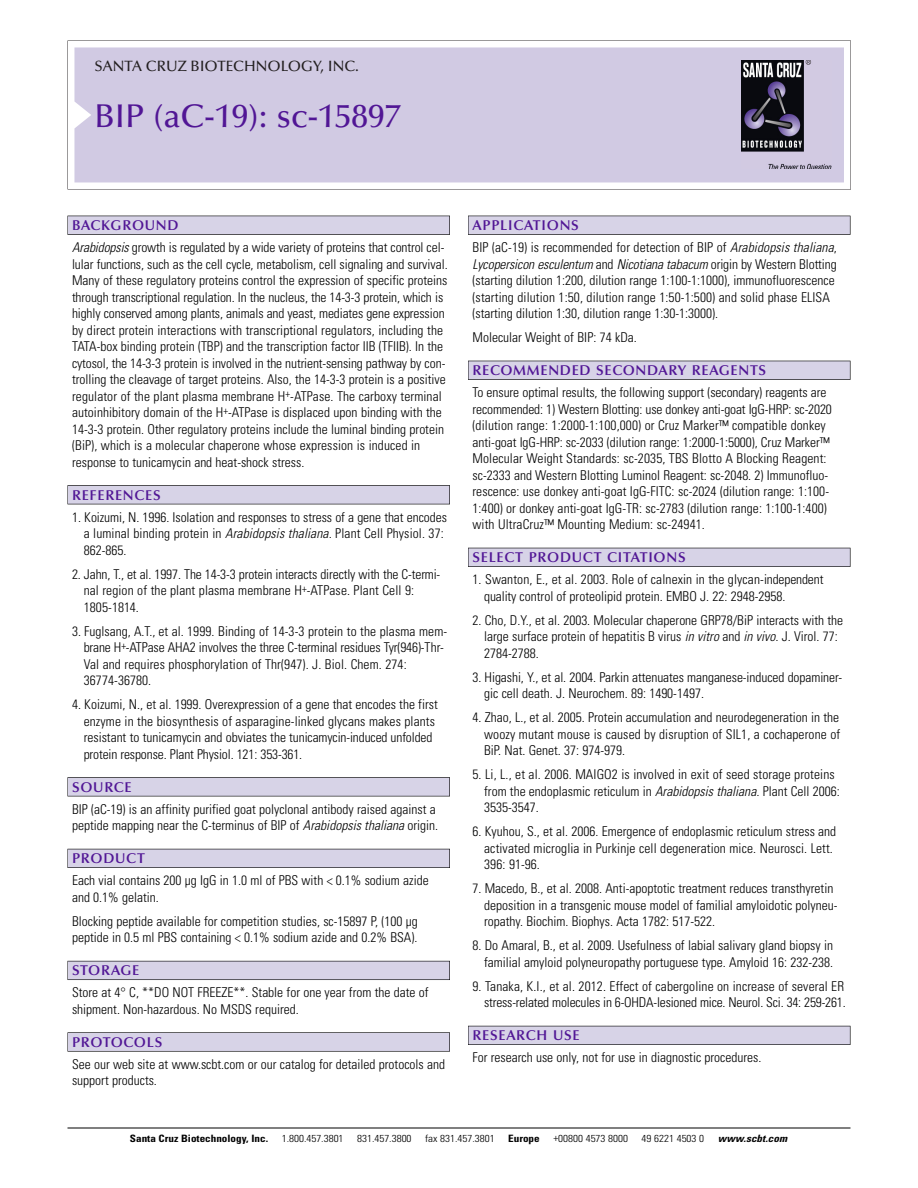
<style>
.page{position:relative;width:918px;height:1188px;background:#fff}
.page>*{position:absolute;margin:0;border:0;box-sizing:border-box;transform-origin:0 0}
.t1{font:500 33px "Optima";color:#511695}
.t2{font:500 15px "Optima";color:#231f20}
.t3{font:600 14.25px "Optima";letter-spacing:.05em;color:#511695}
.t4{font:300 condensed 13.5px/16.5px "Univers";color:#000}
.t5{font:300 condensed 10.2px "Univers";color:#000;scale:1.1 1}
.t6{font:700 condensed 10.2px "Univers";color:#000;scale:1.1 1}
.t7{font:italic 700 condensed 10.2px "Univers";letter-spacing:.005em;color:#000;scale:1.1 1}
.s1{font-style:italic}
</style>
<div class="page">
<svg style="left:68px;top:40px;width:783px;height:149px"></svg>
<div style="left:74px;top:47px;width:770px;height:135px;background:#d1cae3"></div>
<img style="left:741px;top:60px;width:90px;height:108px">
<div style="left:68px;top:216px;width:382px;height:19px;background:#525155"></div>
<div style="left:68px;top:216px;width:381px;height:18px;background:#d7d3e7"></div>
<div style="left:68px;top:485px;width:382px;height:19px;background:#525155"></div>
<div style="left:68px;top:486px;width:381px;height:18px;background:#d7d3e7"></div>
<div style="left:68px;top:777px;width:382px;height:19px;background:#545357"></div>
<div style="left:68px;top:778px;width:381px;height:18px;background:#d7d3e7"></div>
<div style="left:68px;top:849px;width:382px;height:19px;background:#54535a"></div>
<div style="left:68px;top:849px;width:381px;height:18px;background:#d7d3e7"></div>
<div style="left:68px;top:961px;width:382px;height:19px;background:#5b5a62"></div>
<div style="left:68px;top:961px;width:381px;height:18px;background:#d7d3e7"></div>
<div style="left:68px;top:1032px;width:382px;height:20px;background:#626263"></div>
<div style="left:68px;top:1033px;width:381px;height:18px;background:#d7d3e7"></div>
<div style="left:468px;top:216px;width:382px;height:19px;background:#525155"></div>
<div style="left:468px;top:216px;width:382px;height:18px;background:#d7d3e7"></div>
<div style="left:468px;top:361px;width:382px;height:19px;background:#515055"></div>
<div style="left:468px;top:361px;width:382px;height:18px;background:#d7d3e7"></div>
<div style="left:468px;top:548px;width:382px;height:19px;background:#525158"></div>
<div style="left:468px;top:548px;width:382px;height:18px;background:#d7d3e7"></div>
<div style="left:468px;top:1026px;width:382px;height:19px;background:#54535a"></div>
<div style="left:468px;top:1026px;width:382px;height:18px;background:#d7d3e7"></div>
<hr style="left:68px;top:1128px;width:782px;height:1px;background:#000">
<p class="t2" style="left:94px;top:61px;width:266px">SANTA CRUZ BIOTECHNOLOGY, INC.</p>
<h1 class="t1" style="left:94px;top:103px;width:308px">BIP (aC-19): sc-15897</h1>
<p class="t3" style="left:72px;top:219px;width:108px">BACKGROUND</p>
<p class="t4" style="left:72px;top:240px;width:377px"><span class="s1">Arabidopsis</span> growth is regulated by a wide variety of proteins that control cel&shy;lular functions, such as the cell cycle, metabolism, cell signaling and survival.<br>Many of these regulatory proteins control the expression of specific proteins through transcriptional regulation. In the nucleus, the 14-3-3 protein, which is highly conserved among plants, animals and yeast, mediates gene expression by direct protein interactions with transcriptional regulators, including the TATA-box binding protein (TBP) and the transcription factor IIB (TFIIB). In the cytosol, the 14-3-3 protein is involved in the nutrient-sensing pathway by con&shy;trolling the cleavage of target proteins. Also, the 14-3-3 protein is a positive regulator of the plant plasma membrane H<sup>+</sup>-ATPase. The carboxy terminal autoinhibitory domain of the H<sup>+</sup>-ATPase is displaced upon binding with the 14-3-3 protein. Other regulatory proteins include the luminal binding protein (BiP), which is a molecular chaperone whose expression is induced in response to tunicamycin and heat-shock stress.</p>
<p class="t3" style="left:72px;top:489px;width:90px">REFERENCES</p>
<p class="t4" style="left:84px;top:510px;width:365px;text-indent:-12px">1. Koizumi, N. 1996. Isolation and responses to stress of a gene that encodes a luminal binding protein in <span class="s1">Arabidopsis thaliana.</span> Plant Cell Physiol. 37:<br>862-865.</p>
<p class="t4" style="left:84px;top:567px;width:358px;text-indent:-12px">2. Jahn, T., et al. 1997. The 14-3-3 protein interacts directly with the C-termi&shy;nal region of the plant plasma membrane H<sup>+</sup>-ATPase. Plant Cell 9:<br>1805-1814.</p>
<p class="t4" style="left:84px;top:624px;width:365px;text-indent:-12px">3. Fuglsang, A.T., et al. 1999. Binding of 14-3-3 protein to the plasma mem&shy;brane H<sup>+</sup>-ATPase AHA2 involves the three C-terminal residues Tyr(946)-Thr-Val and requires phosphorylation of Thr(947). J. Biol. Chem. 274:<br>36774-36780.</p>
<p class="t4" style="left:84px;top:697px;width:356px;text-indent:-12px">4. Koizumi, N., et al. 1999. Overexpression of a gene that encodes the first enzyme in the biosynthesis of asparagine-linked glycans makes plants resistant to tunicamycin and obviates the tunicamycin-induced unfolded protein response. Plant Physiol. 121: 353-361.</p>
<p class="t3" style="left:72px;top:781px;width:61px">SOURCE</p>
<p class="t4" style="left:72px;top:802px;width:368px">BIP (aC-19) is an affinity purified goat polyclonal antibody raised against a peptide mapping near the C-terminus of BIP of <span class="s1">Arabidopsis thaliana</span> origin.</p>
<p class="t3" style="left:72px;top:853px;width:74px">PRODUCT</p>
<p class="t4" style="left:72px;top:873px;width:358px">Each vial contains 200 µg IgG in 1.0 ml of PBS with &lt; 0.1% sodium azide and 0.1% gelatin.</p>
<p class="t4" style="left:72px;top:914px;width:347px">Blocking peptide available for competition studies, sc-15897 P, (100 µg peptide in 0.5 ml PBS containing &lt; 0.1% sodium azide and 0.2% BSA).</p>
<p class="t3" style="left:72px;top:965px;width:69px">STORAGE</p>
<p class="t4" style="left:72px;top:985px;width:358px">Store at 4° C, **DO NOT FREEZE**. Stable for one year from the date of shipment. Non-hazardous. No MSDS required.</p>
<p class="t3" style="left:72px;top:1036px;width:92px">PROTOCOLS</p>
<p class="t4" style="left:72px;top:1057px;width:375px">See our web site at www.scbt.com or our catalog for detailed protocols and support products.</p>
<p class="t3" style="left:473px;top:219px;width:108px">APPLICATIONS</p>
<p class="t4" style="left:473px;top:240px;width:366px">BIP (aC-19) is recommended for detection of BIP of <span class="s1">Arabidopsis thaliana</span>, <span class="s1">Lycopersicon esculentum</span> and <span class="s1">Nicotiana tabacum</span> origin by Western Blotting (starting dilution 1:200, dilution range 1:100-1:1000), immunofluorescence (starting dilution 1:50, dilution range 1:50-1:500) and solid phase ELISA (starting dilution 1:30, dilution range 1:30-1:3000).</p>
<p class="t4" style="left:473px;top:330px;width:166px">Molecular Weight of BIP: 74 kDa.</p>
<p class="t3" style="left:473px;top:365px;width:295px">RECOMMENDED SECONDARY REAGENTS</p>
<p class="t4" style="left:473px;top:385px;width:361px">To ensure optimal results, the following support (secondary) reagents are recommended: 1) Western Blotting: use donkey anti-goat IgG-HRP: sc-2020 (dilution range: 1:2000-1:100,000) or Cruz Marker™ compatible donkey anti-goat IgG-HRP: sc-2033 (dilution range: 1:2000-1:5000), Cruz Marker™ Molecular Weight Standards: sc-2035, TBS Blotto A Blocking Reagent: sc-2333 and Western Blotting Luminol Reagent: sc-2048. 2) Immunofluo&shy;rescence: use donkey anti-goat IgG-FITC: sc-2024 (dilution range: 1:100- 1:400) or donkey anti-goat IgG-TR: sc-2783 (dilution range: 1:100-1:400) with UltraCruz™ Mounting Medium: sc-24941.</p>
<p class="t3" style="left:473px;top:552px;width:215px">SELECT PRODUCT CITATIONS</p>
<p class="t4" style="left:484px;top:572px;width:341px;text-indent:-12px">1. Swanton, E., et al. 2003. Role of calnexin in the glycan-independent quality control of proteolipid protein. EMBO J. 22: 2948-2958.</p>
<p class="t4" style="left:484px;top:613px;width:360px;text-indent:-12px">2. Cho, D.Y., et al. 2003. Molecular chaperone GRP78/BiP interacts with the large surface protein of hepatitis B virus <span class="s1">in vitro</span> and <span class="s1">in vivo.</span> J. Virol. 77:<br>2784-2788.</p>
<p class="t4" style="left:484px;top:670px;width:359px;text-indent:-12px">3. Higashi, Y., et al. 2004. Parkin attenuates manganese-induced dopaminer&shy;gic cell death. J. Neurochem. 89: 1490-1497.</p>
<p class="t4" style="left:484px;top:710px;width:358px;text-align:justify;text-indent:-12px">4. Zhao, L., et al. 2005. Protein accumulation and neurodegeneration in the woozy mutant mouse is caused by disruption of SIL1, a cochaperone of BiP. Nat. Genet. 37: 974-979.</p>
<p class="t4" style="left:484px;top:767px;width:357px;text-indent:-12px">5. Li, L., et al. 2006. MAIGO2 is involved in exit of seed storage proteins from the endoplasmic reticulum in <span class="s1">Arabidopsis thaliana.</span> Plant Cell 2006:<br>3535-3547.</p>
<p class="t4" style="left:484px;top:824px;width:354px;text-indent:-12px">6. Kyuhou, S., et al. 2006. Emergence of endoplasmic reticulum stress and activated microglia in Purkinje cell degeneration mice. Neurosci. Lett.<br>396: 91-96.</p>
<p class="t4" style="left:484px;top:881px;width:355px;text-indent:-12px">7. Macedo, B., et al. 2008. Anti-apoptotic treatment reduces transthyretin deposition in a transgenic mouse model of familial amyloidotic polyneu&shy;ropathy. Biochim. Biophys. Acta 1782: 517-522.</p>
<p class="t4" style="left:473px;top:938px;width:362px;text-align:right">8. Do Amaral, B., et al. 2009. Usefulness of labial salivary gland biopsy in familial amyloid polyneuropathy portuguese type. Amyloid 16: 232-238.</p>
<p class="t4" style="left:473px;top:979px;width:375px;text-align:right">9. Tanaka, K.I., et al. 2012. Effect of cabergoline on increase of several ER stress-related molecules in 6-OHDA-lesioned mice. Neurol. Sci. 34: 259-261.</p>
<p class="t3" style="left:473px;top:1030px;width:109px">RESEARCH USE</p>
<p class="t4" style="left:473px;top:1050px;width:290px">For research use only, not for use in diagnostic procedures.</p>
<p class="t6" style="left:130px;top:1135px;width:127px">Santa Cruz Biotechnology, Inc.</p>
<p class="t5" style="left:282px;top:1135px;width:58px">1.800.457.3801</p>
<p class="t5" style="left:357px;top:1135px;width:51px">831.457.3800</p>
<p class="t5" style="left:425px;top:1135px;width:65px">fax 831.457.3801</p>
<p class="t6" style="left:508px;top:1135px;width:30px">Europe</p>
<p class="t5" style="left:553px;top:1135px;width:69px">+00800 4573 8000</p>
<p class="t5" style="left:642px;top:1135px;width:58px">49 6221 4503 0</p>
<p class="t7" style="left:718px;top:1135px;width:64px">www.scbt.com</p>
</div>
